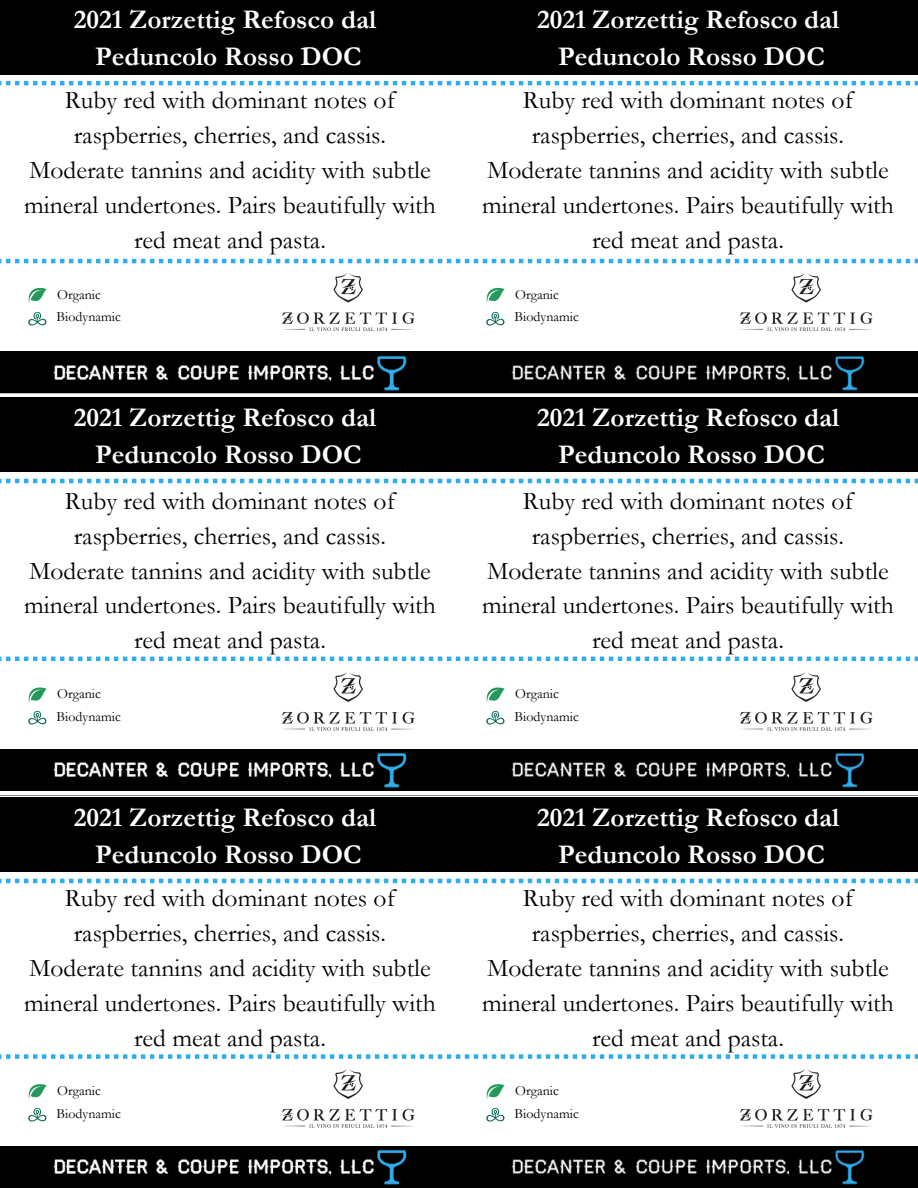
<style>
.page{position:relative;width:918px;height:1188px;background:#fff}
.page>*{position:absolute;margin:0;border:0;box-sizing:border-box;transform-origin:0 0}
.t1{font:700 27.15px "Garamond";color:#fff}
.t2{font:25.65px/34.8px "Garamond";color:#000;text-align:center}
.t3{font:13.95px "Garamond";color:#000}
</style>
<div class="page">
<div style="left:0;top:351px;width:918px;height:47px;background:#000"></div>
<svg style="left:0;top:81px;width:918px;height:4px"></svg>
<svg style="left:0;top:259px;width:918px;height:4px"></svg>
<img style="left:53px;top:355px;width:354px;height:36px">
<img style="left:511px;top:355px;width:354px;height:36px">
<div style="left:0;top:749px;width:918px;height:47px;background:#000"></div>
<svg style="left:0;top:479px;width:918px;height:4px"></svg>
<svg style="left:0;top:657px;width:918px;height:4px"></svg>
<div style="left:0;top:1146px;width:918px;height:42px;background:#000"></div>
<svg style="left:0;top:879px;width:918px;height:4px"></svg>
<svg style="left:0;top:1054px;width:918px;height:5px"></svg>
<img style="left:53px;top:752px;width:354px;height:36px">
<img style="left:511px;top:752px;width:354px;height:36px">
<img style="left:53px;top:1149px;width:354px;height:36px">
<img style="left:511px;top:1149px;width:354px;height:36px">
<div style="left:0;top:393px;width:918px;height:5px;background:#fff"></div>
<div style="left:0;top:791px;width:918px;height:5px;background:#fff"></div>
<svg style="left:29px;top:287px;width:18px;height:16px"></svg>
<img style="left:29px;top:311px;width:18px;height:15px">
<img style="left:282px;top:273px;width:133px;height:58px">
<svg style="left:487px;top:287px;width:18px;height:16px"></svg>
<img style="left:487px;top:311px;width:18px;height:15px">
<img style="left:740px;top:273px;width:133px;height:58px">
<svg style="left:29px;top:687px;width:18px;height:15px"></svg>
<img style="left:29px;top:710px;width:18px;height:15px">
<img style="left:282px;top:672px;width:133px;height:59px">
<svg style="left:487px;top:687px;width:18px;height:15px"></svg>
<img style="left:487px;top:710px;width:18px;height:15px">
<img style="left:740px;top:672px;width:133px;height:59px">
<svg style="left:29px;top:1084px;width:18px;height:15px"></svg>
<img style="left:29px;top:1107px;width:18px;height:15px">
<img style="left:282px;top:1069px;width:133px;height:59px">
<svg style="left:487px;top:1084px;width:18px;height:15px"></svg>
<img style="left:487px;top:1107px;width:18px;height:15px">
<img style="left:740px;top:1069px;width:133px;height:59px">
<div style="left:0;top:0;width:918px;height:74px;background:#000"></div>
<div style="left:0;top:398px;width:918px;height:74px;background:#000"></div>
<div style="left:0;top:798px;width:918px;height:74px;background:#000"></div>
<p class="t1" style="left:74px;top:5px;width:304px">2021 Zorzettig Refosco dal</p>
<p class="t1" style="left:95px;top:42px;width:268px">Peduncolo Rosso DOC</p>
<p class="t1" style="left:537px;top:5px;width:304px">2021 Zorzettig Refosco dal</p>
<p class="t1" style="left:558px;top:42px;width:268px">Peduncolo Rosso DOC</p>
<p class="t2" style="left:24px;top:83px;width:413px">Ruby red with dominant notes of raspberries, cherries, and cassis.<br>Moderate tannins and acidity with subtle mineral undertones. Pairs beautifully with red meat and pasta.</p>
<p class="t2" style="left:482px;top:83px;width:413px">Ruby red with dominant notes of raspberries, cherries, and cassis.<br>Moderate tannins and acidity with subtle mineral undertones. Pairs beautifully with red meat and pasta.</p>
<p class="t3" style="left:57px;top:287px;width:45px">Organic</p>
<p class="t3" style="left:57px;top:309px;width:66px">Biodynamic</p>
<p class="t1" style="left:74px;top:402px;width:304px">2021 Zorzettig Refosco dal</p>
<p class="t1" style="left:95px;top:440px;width:268px">Peduncolo Rosso DOC</p>
<p class="t3" style="left:515px;top:287px;width:45px">Organic</p>
<p class="t3" style="left:515px;top:309px;width:66px">Biodynamic</p>
<p class="t1" style="left:537px;top:402px;width:304px">2021 Zorzettig Refosco dal</p>
<p class="t1" style="left:558px;top:440px;width:268px">Peduncolo Rosso DOC</p>
<p class="t2" style="left:24px;top:484px;width:413px">Ruby red with dominant notes of raspberries, cherries, and cassis.<br>Moderate tannins and acidity with subtle mineral undertones. Pairs beautifully with red meat and pasta.</p>
<p class="t2" style="left:482px;top:484px;width:413px">Ruby red with dominant notes of raspberries, cherries, and cassis.<br>Moderate tannins and acidity with subtle mineral undertones. Pairs beautifully with red meat and pasta.</p>
<p class="t3" style="left:57px;top:686px;width:45px">Organic</p>
<p class="t3" style="left:57px;top:709px;width:66px">Biodynamic</p>
<p class="t1" style="left:74px;top:802px;width:304px">2021 Zorzettig Refosco dal</p>
<p class="t1" style="left:95px;top:839px;width:268px">Peduncolo Rosso DOC</p>
<p class="t3" style="left:515px;top:686px;width:45px">Organic</p>
<p class="t3" style="left:515px;top:709px;width:66px">Biodynamic</p>
<p class="t1" style="left:537px;top:802px;width:304px">2021 Zorzettig Refosco dal</p>
<p class="t1" style="left:558px;top:839px;width:268px">Peduncolo Rosso DOC</p>
<p class="t2" style="left:24px;top:881px;width:413px">Ruby red with dominant notes of raspberries, cherries, and cassis.<br>Moderate tannins and acidity with subtle mineral undertones. Pairs beautifully with red meat and pasta.</p>
<p class="t2" style="left:482px;top:881px;width:413px">Ruby red with dominant notes of raspberries, cherries, and cassis.<br>Moderate tannins and acidity with subtle mineral undertones. Pairs beautifully with red meat and pasta.</p>
<p class="t3" style="left:57px;top:1083px;width:45px">Organic</p>
<p class="t3" style="left:57px;top:1106px;width:66px">Biodynamic</p>
<p class="t3" style="left:515px;top:1083px;width:45px">Organic</p>
<p class="t3" style="left:515px;top:1106px;width:66px">Biodynamic</p>
</div>
